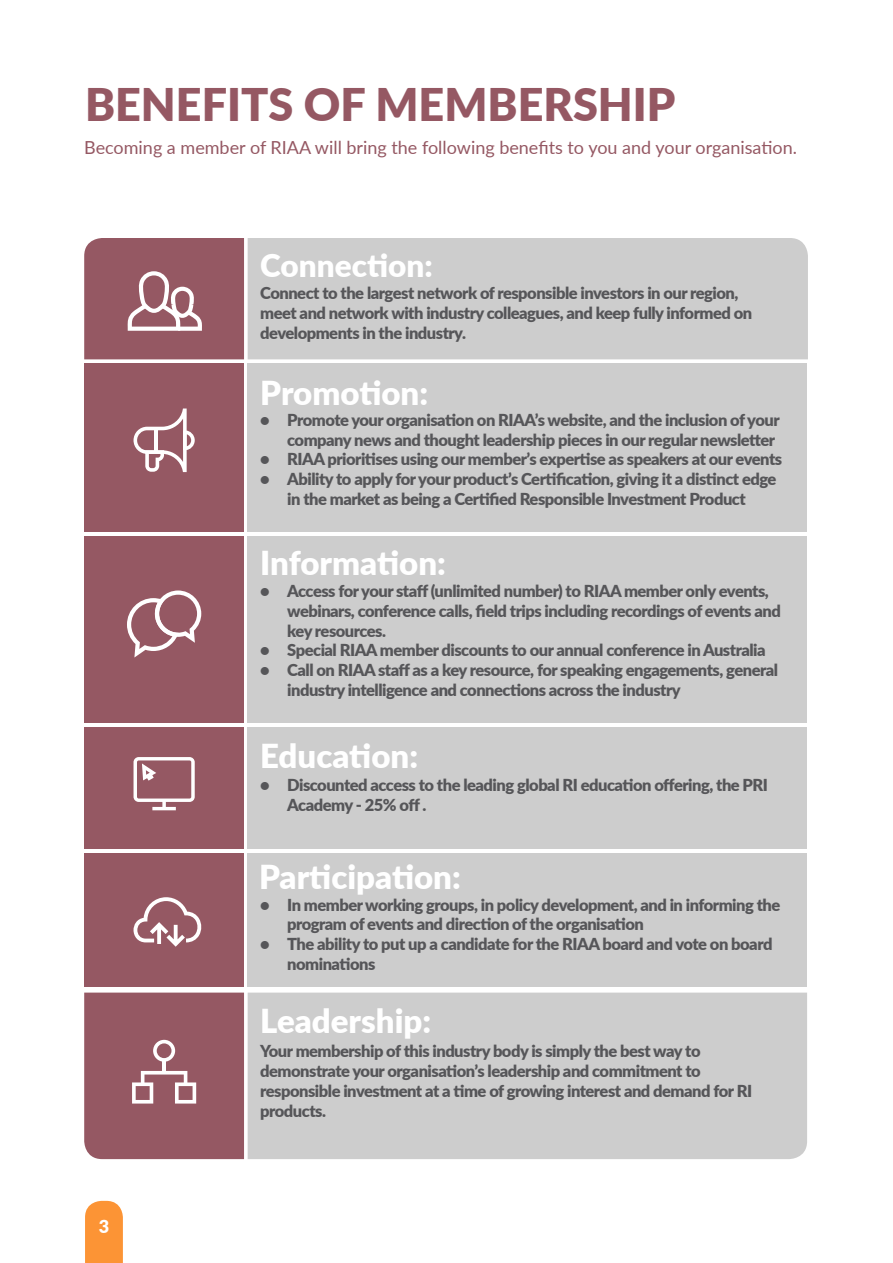
<style>
.page{position:relative;width:893px;height:1263px;background:#fff}
.page>*{position:absolute;margin:0;border:0;box-sizing:border-box;transform-origin:0 0}
.t1{font:900 45px "Lato";color:#955863}
.t2{font:900 33px "Lato";color:#fff}
.t3{font:900 31.5px "Lato";color:#fff}
.t4{font:18px "Lato";color:#955863}
.t5{font:900 18px "Lato";color:#fff}
.t6{font:900 16.5px/19.8px "Lato";letter-spacing:-.03em;color:#565659}
</style>
<div class="page">
<div style="left:248px;top:238px;width:560px;height:121px;background:#cdcdcd"></div>
<div style="left:84px;top:364px;width:160px;height:168px;background:#955863"></div>
<div style="left:248px;top:364px;width:559px;height:168px;background:#cdcdcd"></div>
<div style="left:84px;top:536px;width:160px;height:187px;background:#955863"></div>
<div style="left:248px;top:536px;width:559px;height:187px;background:#cdcdcd"></div>
<div style="left:84px;top:727px;width:160px;height:122px;background:#955863"></div>
<div style="left:248px;top:727px;width:559px;height:122px;background:#cdcdcd"></div>
<div style="left:248px;top:992px;width:559px;height:167px;background:#cdcdcd"></div>
<svg style="left:85px;top:1201px;width:38px;height:62px;background:#fc993e"></svg>
<svg style="left:84px;top:238px;width:160px;height:121px;background:#9d656f"></svg>
<svg style="left:134px;top:408px;width:61px;height:64px"></svg>
<svg style="left:127px;top:590px;width:74px;height:67px"></svg>
<svg style="left:134px;top:757px;width:61px;height:53px"></svg>
<div style="left:84px;top:854px;width:160px;height:133px;background:#955863"></div>
<div style="left:248px;top:854px;width:559px;height:133px;background:#cdcdcd"></div>
<div style="left:84px;top:992px;width:160px;height:167px;background:#955863"></div>
<svg style="left:133px;top:897px;width:69px;height:50px"></svg>
<h1 class="t1" style="left:85px;top:71px;width:592px">BENEFITS OF MEMBERSHIP</h1>
<p class="t4" style="left:84px;top:135px;width:714px">Becoming a member of RIAA will bring the following benefits to you and your organisation.</p>
<h3 class="t3" style="left:260px;top:242px;width:174px">Connection:</h3>
<p class="t6" style="left:260px;top:282px;width:493px">Connect to the largest network of responsible investors in our region, meet and network with industry colleagues, and keep fully informed on developments in the industry.</p>
<h2 class="t2" style="left:260px;top:368px;width:169px">Promotion:</h2>
<p class="t6" style="left:260px;top:409px;width:521px;text-align:right">• Promote your organisation on RIAA’s website, and the inclusion of your company news and thought leadership pieces in our regular newsletter</p>
<p class="t6" style="left:260px;top:449px;width:524px">• RIAA prioritises using our member’s expertise as speakers at our events</p>
<p class="t6" style="left:260px;top:469px;width:518px;text-align:center">• Ability to apply for your product’s Certification, giving it a distinct edge in the market as being a Certified Responsible Investment Product</p>
<h2 class="t2" style="left:260px;top:538px;width:187px">Information:</h2>
<p class="t6" style="left:287px;top:580px;width:495px;text-indent:-27px">• Access for your staff (unlimited number) to RIAA member only events, webinars, conference calls, field trips including recordings of events and key resources.</p>
<p class="t6" style="left:260px;top:640px;width:507px">• Special RIAA member discounts to our annual conference in Australia</p>
<p class="t6" style="left:287px;top:659px;width:492px;text-indent:-27px">• Call on RIAA staff as a key resource, for speaking engagements, general industry intelligence and connections across the industry</p>
<h2 class="t2" style="left:260px;top:731px;width:159px">Education:</h2>
<p class="t6" style="left:287px;top:774px;width:482px;text-indent:-27px">• Discounted access to the leading global RI education offering, the PRI<br>Academy - 25% off .</p>
<h2 class="t2" style="left:259px;top:852px;width:203px">Participation:</h2>
<p class="t6" style="left:287px;top:894px;width:495px;text-indent:-27px">• In member working groups, in policy development, and in informing the program of events and direction of the organisation</p>
<p class="t6" style="left:287px;top:933px;width:487px;text-indent:-27px">• The ability to put up a candidate for the RIAA board and vote on board nominations</p>
<p class="t5" style="left:99px;top:1213px;width:12px">3</p>
<h2 class="t2" style="left:260px;top:996px;width:172px">Leadership:</h2>
<p class="t6" style="left:260px;top:1040px;width:493px">Your membership of this industry body is simply the best way to demonstrate your organisation’s leadership and commitment to responsible investment at a time of growing interest and demand for RI products.</p>
</div>
